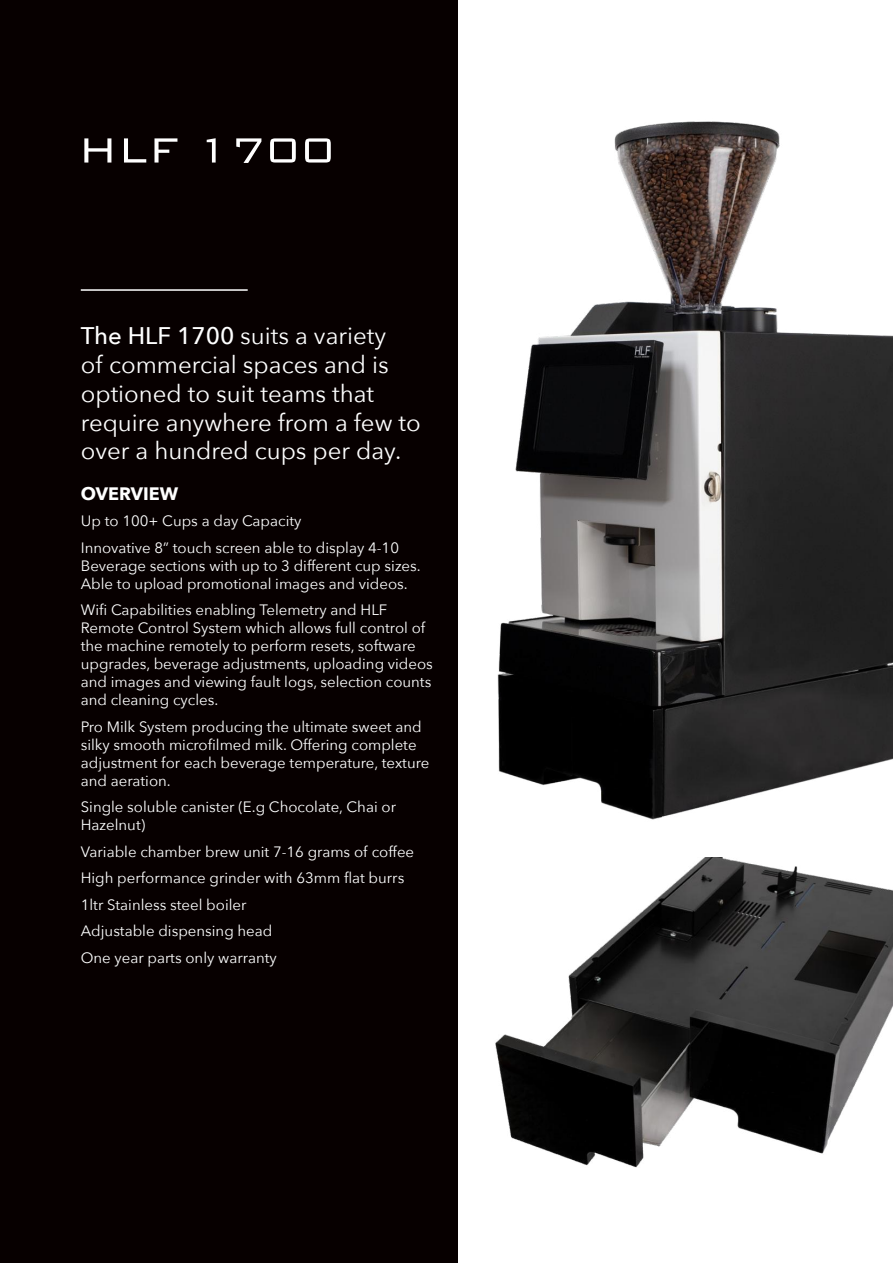
<style>
.page{position:relative;width:893px;height:1263px;background:#fff}
.page>*{position:absolute;margin:0;border:0;box-sizing:border-box;transform-origin:0 0}
.t1{font:24px/28.8px "Avenir Next";color:#fff}
.t2{font:700 18px "Avenir Next";color:#fff}
.t3{font:15px/18px "Avenir Next";color:#fff}
.s1{font-weight:500}
</style>
<div class="page">
<div style="left:0;top:0;width:457px;height:1263px;background:#070000"></div>
<img style="left:497px;top:121px;width:396px;height:699px">
<svg style="left:84px;top:138px;width:247px;height:25px"></svg>
<hr style="left:81px;top:289px;width:167px;height:2px;background:#fff">
<img style="left:495px;top:857px;width:398px;height:311px">
<h1 class="t1" style="left:81px;top:320px;width:342px"><span class="s1">The HLF 1700</span> suits a variety<br>of commercial spaces and is optioned to suit teams that require anywhere from a few to over a hundred cups per day.</h1>
<p class="t2" style="left:81px;top:478px;width:99px">OVERVIEW</p>
<p class="t3" style="left:81px;top:507px;width:320px;line-height:26.5px">Up to 100+ Cups a day Capacity<br>Innovative 8” touch screen able to display 4-10</p>
<p class="t3" style="left:81px;top:556px;width:341px">Beverage sections with up to 3 different cup sizes.<br>Able to upload promotional images and videos.</p>
<p class="t3" style="left:81px;top:600px;width:354px">Wifi Capabilities enabling Telemetry and HLF Remote Control System which allows full control of the machine remotely to perform resets, software upgrades, beverage adjustments, uploading videos and images and viewing fault logs, selection counts and cleaning cycles.</p>
<p class="t3" style="left:81px;top:717px;width:350px">Pro Milk System producing the ultimate sweet and silky smooth microfilmed milk. Offering complete adjustment for each beverage temperature, texture and aeration.</p>
<p class="t3" style="left:81px;top:797px;width:317px">Single soluble canister (E.g Chocolate, Chai or<br>Hazelnut)</p>
<p class="t3" style="left:81px;top:838px;width:335px;line-height:26.5px">Variable chamber brew unit 7-16 grams of coffee High performance grinder with 63mm flat burrs 1ltr Stainless steel boiler<br>Adjustable dispensing head<br>One year parts only warranty</p>
</div>
